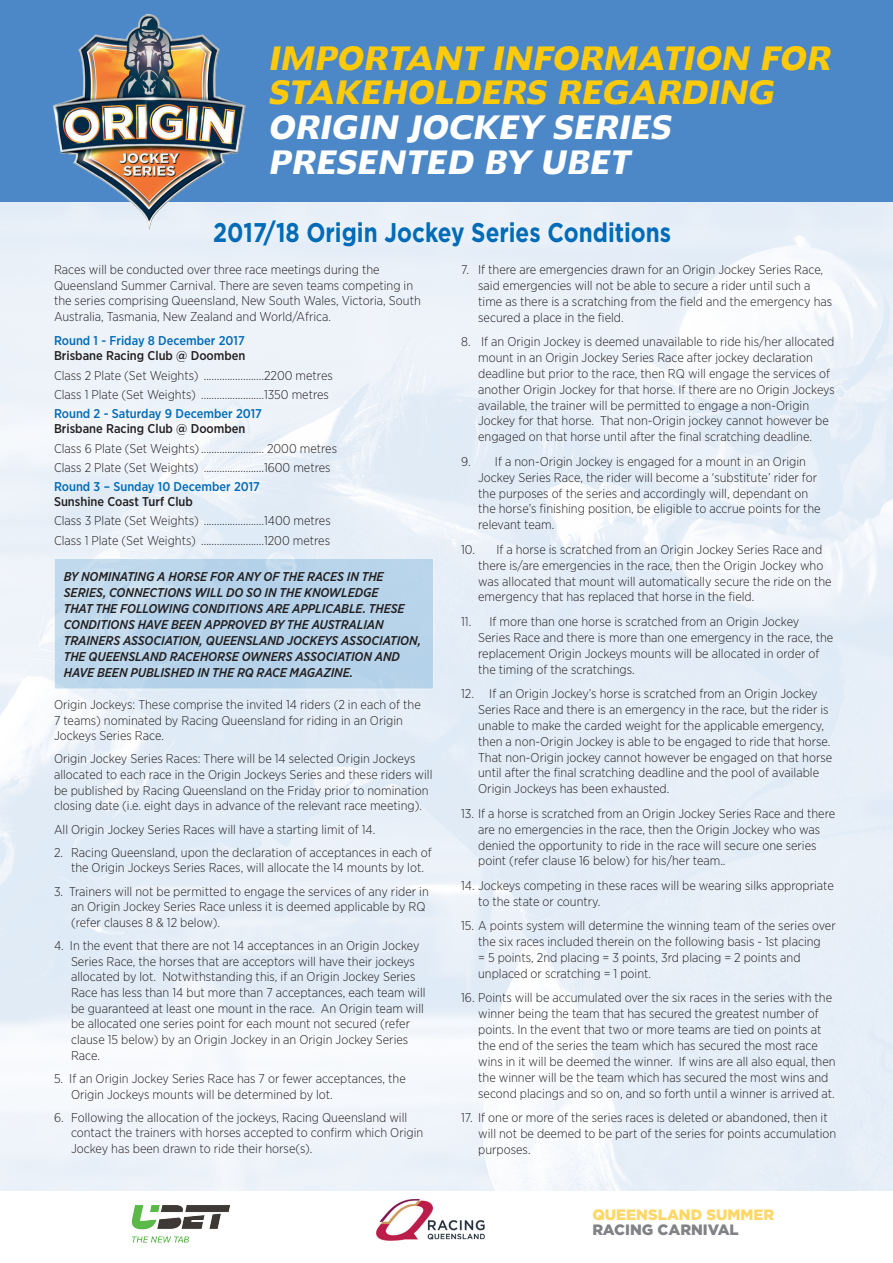
<style>
.page{position:relative;width:893px;height:1263px;background:#fff}
.page>*{position:absolute;margin:0;border:0;box-sizing:border-box;transform-origin:0 0}
.t1{font:italic 30.15px/34.7px "Humanist 970 BT Bold C";color:#feca0a;scale:.93 1}
.t2{font:700 27px "Gotham";color:#006bb6;scale:.83 1}
.t3{font:900 15px "Gotham";color:#fed767}
.t4{font:900 15px "Gotham";color:#808285}
.t5{font:300 12.75px/15.9px "Gotham Narrow";color:#231f20}
.t6{font:italic 500 12.75px/15.9px "Gotham Narrow";letter-spacing:-.005em;color:#231f20}
.t7{font:500 12.75px/15px "Gotham Narrow";color:#006bb6}
.s1{color:#fff}
.s2{color:#231f20}
</style>
<div class="page">
<div style="left:0;top:0;width:893px;height:202px;background:#4c88c7"></div>
<img style="left:41px;top:15px;width:211px;height:215px">
<img style="left:131px;top:1205px;width:100px;height:38px">
<img style="left:376px;top:1199px;width:109px;height:42px">
<div style="left:53px;top:557px;width:381px;height:133px;background:linear-gradient(to right,#bed8ec,#b3d1e9);border:2px solid #fff"></div>
<p class="t1" style="left:267px;top:40px;width:615px">IMPORTANT INFORMATION FOR<br>STAKEHOLDERS REGARDING<br><span class="s1">ORIGIN JOCKEY SERIES<br>PRESENTED BY UBET</span></p>
<p class="t2" style="left:213px;top:215px;width:553px">2017/18 Origin Jockey Series Conditions</p>
<p class="t5" style="left:54px;top:261px;width:368px">Races will be conducted over three race meetings during the Queensland Summer Carnival. There are seven teams competing in the series comprising Queensland, New South Wales, Victoria, South Australia, Tasmania, New Zealand and World/Africa.</p>
<p class="t7" style="left:54px;top:333px;width:193px">Round 1 - Friday 8 December 2017<br><span class="s2">Brisbane Racing Club @ Doomben</span></p>
<p class="t5" style="left:54px;top:367px;width:280px">Class 2 Plate (Set Weights) .......................2200 metres</p>
<p class="t5" style="left:54px;top:386px;width:276px">Class 1 Plate (Set Weights) ........................1350 metres</p>
<p class="t7" style="left:54px;top:406px;width:209px">Round 2 - Saturday 9 December 2017<br><span class="s2">Brisbane Racing Club @ Doomben</span></p>
<p class="t5" style="left:54px;top:440px;width:285px">Class 6 Plate (Set Weights)........................ 2000 metres</p>
<p class="t5" style="left:54px;top:459px;width:278px">Class 2 Plate (Set Weights) .......................1600 metres</p>
<p class="t7" style="left:54px;top:479px;width:208px">Round 3 – Sunday 10 December 2017<br><span class="s2">Sunshine Coast Turf Club</span></p>
<p class="t5" style="left:54px;top:513px;width:278px">Class 3 Plate (Set Weights) .......................1400 metres</p>
<p class="t5" style="left:54px;top:533px;width:278px">Class 1 Plate (Set Weights) ........................1200 metres</p>
<p class="t6" style="left:64px;top:569px;width:359px">BY NOMINATING A HORSE FOR ANY OF THE RACES IN THE SERIES, CONNECTIONS WILL DO SO IN THE KNOWLEDGE<br>THAT THE FOLLOWING CONDITIONS ARE APPLICABLE. THESE CONDITIONS HAVE BEEN APPROVED BY THE AUSTRALIAN TRAINERS ASSOCIATION, QUEENSLAND JOCKEYS ASSOCIATION, THE QUEENSLAND RACEHORSE OWNERS ASSOCIATION AND HAVE BEEN PUBLISHED IN THE RQ RACE MAGAZINE.</p>
<p class="t5" style="left:54px;top:696px;width:368px">Origin Jockeys: These comprise the invited 14 riders (2 in each of the<br>7 teams) nominated by Racing Queensland for riding in an Origin<br>Jockeys Series Race.</p>
<p class="t5" style="left:54px;top:751px;width:380px">Origin Jockey Series Races: There will be 14 selected Origin Jockeys allocated to each race in the Origin Jockeys Series and these riders will be published by Racing Queensland on the Friday prior to nomination closing date (i.e. eight days in advance of the relevant race meeting).</p>
<p class="t5" style="left:54px;top:821px;width:323px">All Origin Jockey Series Races will have a starting limit of 14.</p>
<p class="t5" style="left:71px;top:844px;width:362px;text-indent:-17px">2. Racing Queensland, upon the declaration of acceptances in each of the Origin Jockeys Series Races, will allocate the 14 mounts by lot.</p>
<p class="t5" style="left:71px;top:883px;width:359px;text-indent:-17px">3. Trainers will not be permitted to engage the services of any rider in an Origin Jockey Series Race unless it is deemed applicable by RQ (refer clauses 8 &amp; 12 below).</p>
<p class="t5" style="left:71px;top:938px;width:356px;text-indent:-17px">4. In the event that there are not 14 acceptances in an Origin Jockey Series Race, the horses that are acceptors will have their jockeys allocated by lot. Notwithstanding this, if an Origin Jockey Series Race has less than 14 but more than 7 acceptances, each team will be guaranteed at least one mount in the race. An Origin team will be allocated one series point for each mount not secured (refer clause 15 below) by an Origin Jockey in an Origin Jockey Series Race.</p>
<p class="t5" style="left:71px;top:1070px;width:336px;text-indent:-17px">5. If an Origin Jockey Series Race has 7 or fewer acceptances, the<br>Origin Jockeys mounts will be determined by lot.</p>
<p class="t5" style="left:71px;top:1109px;width:354px;text-indent:-17px">6. Following the allocation of the jockeys, Racing Queensland will contact the trainers with horses accepted to confirm which Origin<br>Jockey has been drawn to ride their horse(s).</p>
<p class="t5" style="left:478px;top:261px;width:356px;text-indent:-17px">7. If there are emergencies drawn for an Origin Jockey Series Race, said emergencies will not be able to secure a rider until such a time as there is a scratching from the field and the emergency has secured a place in the field.</p>
<p class="t5" style="left:478px;top:333px;width:358px;text-indent:-17px">8. If an Origin Jockey is deemed unavailable to ride his/her allocated mount in an Origin Jockey Series Race after jockey declaration deadline but prior to the race, then RQ will engage the services of another Origin Jockey for that horse. If there are no Origin Jockeys available, the trainer will be permitted to engage a non-Origin Jockey for that horse. That non-Origin jockey cannot however be engaged on that horse until after the final scratching deadline.</p>
<p class="t5" style="left:478px;top:453px;width:344px;text-indent:-17px">9. If a non-Origin Jockey is engaged for a mount in an Origin Jockey Series Race, the rider will become a ‘substitute’ rider for the purposes of the series and accordingly will, dependant on the horse’s finishing position, be eligible to accrue points for the relevant team.</p>
<p class="t5" style="left:478px;top:541px;width:355px;text-indent:-17px">10. If a horse is scratched from an Origin Jockey Series Race and there is/are emergencies in the race, then the Origin Jockey who was allocated that mount will automatically secure the ride on the emergency that has replaced that horse in the field.</p>
<p class="t5" style="left:478px;top:613px;width:357px;text-indent:-17px">11. If more than one horse is scratched from an Origin Jockey Series Race and there is more than one emergency in the race, the replacement Origin Jockeys mounts will be allocated in order of the timing of the scratchings.</p>
<p class="t5" style="left:478px;top:685px;width:356px;text-indent:-17px">12. If an Origin Jockey’s horse is scratched from an Origin Jockey Series Race and there is an emergency in the race, but the rider is unable to make the carded weight for the applicable emergency, then a non-Origin Jockey is able to be engaged to ride that horse.<br>That non-Origin jockey cannot however be engaged on that horse until after the final scratching deadline and the pool of available Origin Jockeys has been exhausted.</p>
<p class="t5" style="left:478px;top:805px;width:359px;text-indent:-17px">13. If a horse is scratched from an Origin Jockey Series Race and there are no emergencies in the race, then the Origin Jockey who was denied the opportunity to ride in the race will secure one series point (refer clause 16 below) for his/her team..</p>
<p class="t5" style="left:478px;top:877px;width:357px;text-indent:-17px">14. Jockeys competing in these races will be wearing silks appropriate to the state or country.</p>
<p class="t5" style="left:478px;top:917px;width:359px;text-indent:-17px">15. A points system will determine the winning team of the series over the six races included therein on the following basis - 1st placing<br>= 5 points, 2nd placing = 3 points, 3rd placing = 2 points and unplaced or scratching = 1 point.</p>
<p class="t5" style="left:478px;top:989px;width:359px;text-indent:-17px">16. Points will be accumulated over the six races in the series with the winner being the team that has secured the greatest number of points. In the event that two or more teams are tied on points at the end of the series the team which has secured the most race wins in it will be deemed the winner. If wins are all also equal, then the winner will be the team which has secured the most wins and second placings and so on, and so forth until a winner is arrived at.</p>
<p class="t5" style="left:478px;top:1109px;width:360px;text-indent:-17px">17. If one or more of the series races is deleted or abandoned, then it will not be deemed to be part of the series for points accumulation purposes.</p>
<p class="t3" style="left:592px;top:1204px;width:184px">QUEENSLAND SUMMER</p>
<p class="t4" style="left:592px;top:1219px;width:148px">RACING CARNIVAL</p>
</div>
